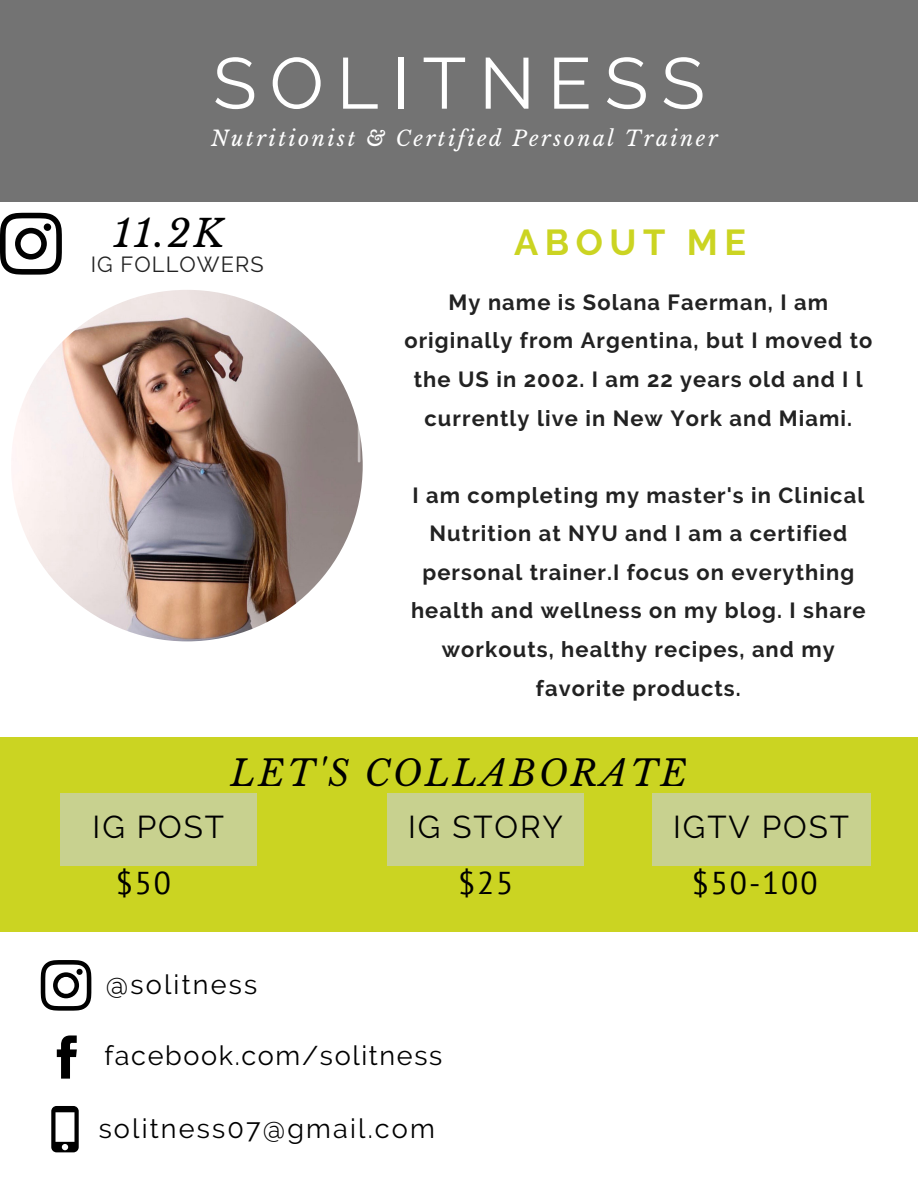
<style>
.page{position:relative;width:918px;height:1188px;background:#fff}
.page>*{position:absolute;margin:0;border:0;box-sizing:border-box;transform-origin:0 0}
.t1{font:72px "Raleway";letter-spacing:.18em;color:#fff}
.t2{font:italic 37.35px "Libre Baskerville";color:#000}
.t3{font:700 36px "Raleway";letter-spacing:.18em;color:#cbd422}
.t4{font:italic 35.4px "Libre Baskerville";letter-spacing:.08em;color:#000}
.t5{font:31.5px "Raleway";letter-spacing:.06em;color:#000}
.t6{font:31.5px "PT Sans";letter-spacing:.06em;color:#000}
.t7{font:27px "Raleway";letter-spacing:.08em;color:#000}
.t8{font:27px "Raleway";letter-spacing:.06em;color:#000}
.t9{font:700 21.9px/38.5px "Raleway";letter-spacing:.05em;color:#222;text-align:center}
.t10{font:21.75px "Raleway";letter-spacing:.05em;color:#222}
.t11{font:italic 21px "Libre Baskerville";letter-spacing:.12em;color:#fff}
</style>
<div class="page">
<div style="left:0;top:0;width:918px;height:202px;background:#737373"></div>
<div style="left:343px;top:737px;width:414px;height:195px;background:#cbd422"></div>
<div style="left:531px;top:737px;width:387px;height:195px;background:#cbd422"></div>
<div style="left:0;top:737px;width:387px;height:195px;background:#cbd422"></div>
<img style="left:11px;top:290px;width:352px;height:351px;border-radius:50%">
<svg style="left:41px;top:960px;width:50px;height:51px"></svg>
<svg style="left:57px;top:1035px;width:20px;height:44px"></svg>
<svg style="left:51px;top:1106px;width:28px;height:46px"></svg>
<svg style="left:0;top:213px;width:62px;height:62px"></svg>
<div style="left:44px;top:223px;width:7px;height:8px;background:#010101;border-radius:50%"></div>
<div style="left:60px;top:793px;width:197px;height:73px;background:#c8d18f"></div>
<div style="left:387px;top:793px;width:197px;height:73px;background:#c8d18f"></div>
<div style="left:652px;top:793px;width:218px;height:73px;background:#c8d18f"></div>
<h1 class="t1" style="left:213px;top:41px;width:493px">SOLITNESS</h1>
<p class="t11" style="left:211px;top:125px;width:508px">Nutritionist &amp; Certified Personal Trainer</p>
<h2 class="t2" style="left:113px;top:211px;width:113px">11.2K</h2>
<p class="t10" style="left:91px;top:251px;width:174px">IG FOLLOWERS</p>
<h3 class="t3" style="left:514px;top:221px;width:233px">ABOUT ME</h3>
<p class="t9" style="left:404px;top:283px;width:470px">My name is Solana Faerman, I am originally from Argentina, but I moved to the US in 2002. I am 22 years old and I l currently live in New York and Miami.</p>
<p class="t9" style="left:411px;top:476px;width:456px">I am completing my master's in Clinical Nutrition at NYU and I am a certified personal trainer.I focus on everything health and wellness on my blog. I share workouts, healthy recipes, and my favorite products.</p>
<h3 class="t4" style="left:231px;top:752px;width:458px">LET'S COLLABORATE</h3>
<h3 class="t5" style="left:93px;top:808px;width:133px">IG POST</h3>
<h3 class="t6" style="left:116px;top:862px;width:57px">$50</h3>
<p class="t7" style="left:106px;top:969px;width:153px">@solitness</p>
<h3 class="t5" style="left:408px;top:808px;width:156px">IG STORY</h3>
<h3 class="t6" style="left:458px;top:862px;width:57px">$25</h3>
<p class="t8" style="left:104px;top:1039px;width:339px">facebook.com/solitness</p>
<p class="t7" style="left:99px;top:1113px;width:338px">solitness07@gmail.com</p>
<h3 class="t5" style="left:673px;top:808px;width:177px">IGTV POST</h3>
<h3 class="t6" style="left:692px;top:862px;width:127px">$50-100</h3>
</div>
